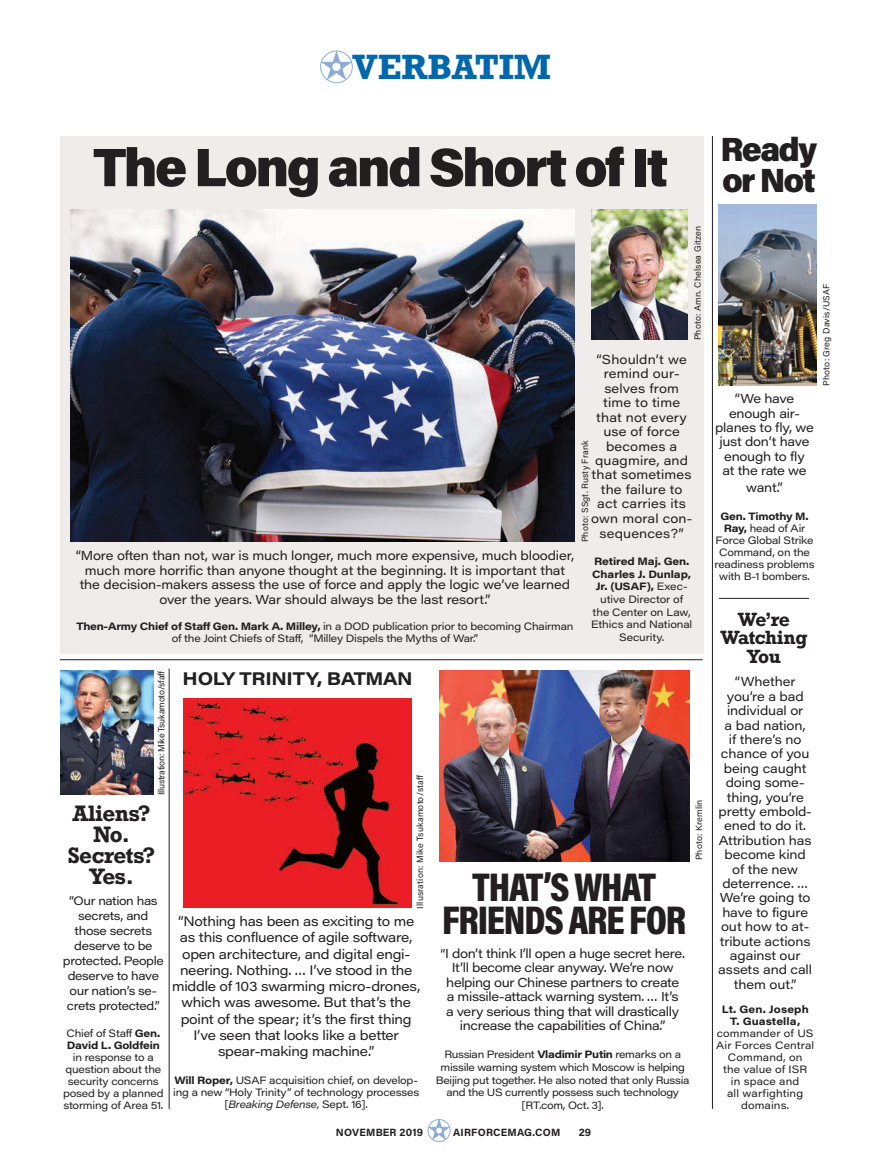
<style>
.page{position:relative;width:878px;height:1175px;background:#fff}
.page>*{position:absolute;margin:0;border:0;box-sizing:border-box;transform-origin:0 0}
.t1{font:900 54px "Acumin Pro";letter-spacing:-.05em;color:#231f20}
.t2{font:900 40.5px/33px "Acumin Pro Cond";letter-spacing:-.03em;color:#231f20;text-align:center}
.t3{font:900 33.45px "Acumin Pro";letter-spacing:-.05em;color:#231f20}
.t4{font:700 33px "Rockwell Nova";color:#0068ac}
.t5{font:700 21px/21px "Rockwell Nova";letter-spacing:-.025em;color:#231f20;text-align:center}
.t6{font:700 18px "Acumin Pro Wide";letter-spacing:-.02em;color:#231f20}
.t7{font:700 18px/18.9px "Rockwell Nova";letter-spacing:-.04em;color:#231f20;text-align:center}
.t8{font:13.5px/16.2px "Acumin Pro Wide";letter-spacing:-.02em;color:#231f20;text-align:center}
.t9{font:12.75px/14.4px "Acumin Pro Wide";letter-spacing:-.01em;color:#231f20;text-align:center}
.t10{font:12.75px/14.4px "Acumin Pro Wide";letter-spacing:-.03em;color:#231f20;text-align:center}
.t11{font:12.75px/14.4px "Acumin Pro Wide";letter-spacing:.01em;color:#231f20;text-align:center}
.t12{font:12px/15px "Acumin Pro Wide";letter-spacing:-.03em;color:#231f20;text-align:center}
.t13{font:10.5px/12.6px "Acumin Pro Wide";letter-spacing:-.02em;color:#231f20;text-align:center}
.t14{font:10.5px/12px "Acumin Pro Wide";letter-spacing:.01em;color:#231f20;text-align:center}
.t15{font:700 10.5px/12px "Acumin Pro Wide";letter-spacing:-.02em;color:#231f20}
.t16{font:700 10.5px "Acumin Pro";letter-spacing:.02em;color:#231f20}
.t17{font:700 10.5px/12px "Acumin Pro Wide";letter-spacing:.005em;color:#231f20;text-align:center}
.t18{font:9px "Acumin Pro";letter-spacing:.015em;color:#231f20}
.t19{font:9px "Acumin Pro";letter-spacing:-.025em;color:#231f20}
.s1{font-weight:700}
.s2{font-weight:400}
.s3{font-style:italic}
.s4{font-size:12px}
</style>
<div class="page">
<svg style="left:427px;top:1119px;width:23px;height:22px"></svg>
<div style="left:60px;top:136px;width:643px;height:517px;background:#efecea"></div>
<hr style="left:712px;top:136px;width:1px;height:972px;background:#231f20">
<hr style="left:60px;top:659px;width:642px;height:1px;background:#231f20">
<hr style="left:718px;top:598px;width:90px;height:1px;background:#231f20">
<svg style="left:320px;top:51px;width:32px;height:32px"></svg>
<div style="left:332px;top:63px;width:8px;height:8px;background:#fff;border-radius:50%"></div>
<hr style="left:169px;top:668px;width:1px;height:440px;background:#231f20">
<img style="left:70px;top:210px;width:504px;height:332px">
<img style="left:183px;top:698px;width:228px;height:209px">
<img style="left:440px;top:670px;width:249px;height:191px">
<img style="left:60px;top:670px;width:93px;height:124px">
<img style="left:591px;top:210px;width:96px;height:130px">
<img style="left:718px;top:204px;width:97px;height:181px">
<h3 class="t4" style="left:352px;top:46px;width:200px">VERBATIM</h3>
<h3 class="t3" style="left:720px;top:125px;width:98px">Ready</h3>
<h1 class="t1" style="left:93px;top:129px;width:724px">The Long and Short of It <sub>or</sub> <sub>Not</sub></h1>
<p class="t9" style="left:76px;top:548px;width:500px">“More often than not, war is much longer, much more expensive, much bloodier, much more horrific than anyone thought at the beginning. It is important that the decision-makers assess the use of force and apply the logic we’ve learned over the years. War should always be the last resort.”</p>
<p class="t13" style="left:76px;top:619px;width:498px"><span class="s1">Then-Army Chief of Staff Gen. Mark A. Milley,</span> in a DOD publication prior to becoming Chairman of the Joint Chiefs of Staff, “Milley Dispels the Myths of War.”</p>
<p class="t18" style="left:691px;top:340px;width:116px;rotate:-90deg">Photo: Amn. Chelsea Gitzen</p>
<p class="t11" style="left:591px;top:352px;width:103px">“Shouldn’t we remind our&shy;selves from time to time that not every use of force becomes a quagmire, and that sometimes the failure to act carries its own moral con&shy;sequences?”</p>
<p class="t13" style="left:590px;top:554px;width:103px"><span class="s1">Retired Maj. Gen.<br>Charles J. Dunlap,<br>Jr. (USAF),</span> Exec&shy;utive Director of the Center on Law,<br>Ethics and National<br>Security.</p>
<p class="t18" style="left:578px;top:542px;width:103px;rotate:-90deg">Photo: SSgt. Rusty Frank</p>
<p class="t19" style="left:155px;top:795px;width:121px;rotate:-90deg">Illustration: Mike Tsukamoto/sfa</p>
<h3 class="t5" style="left:68px;top:802px;width:89px">Aliens?<br>No.<br>Secrets?<br>Yes.</h3>
<p class="t12" style="left:63px;top:892px;width:102px">“Our nation has secrets, and those secrets deserve to be protected. People deserve to have our nation’s se&shy;crets protected.”</p>
<p class="t15" style="left:66px;top:1026px;width:95px"><span class="s2">Chief of Staff</span> Gen.<br>David L. Goldfein</p>
<p class="t13" style="left:63px;top:1050px;width:102px;line-height:12px">in response to a question about the security concerns posed by a planned storming of Area 51.</p>
<h3 class="t6" style="left:182px;top:665px;width:231px">HOLY TRINITY, BATMAN</h3>
<p class="t18" style="left:414px;top:908px;width:130px;rotate:-90deg">Illusration: Mike Tsukamoto/sta</p>
<p class="t8" style="left:172px;top:912px;width:250px">“Nothing has been as exciting to me as this confluence of agile software, open architecture, and digital engi&shy;neering. Nothing. … I’ve stood in the middle of 103 swarming micro-drones, which was awesome. But that’s the point of the spear; it’s the first thing I’ve seen that looks like a better spear-making machine.”</p>
<p class="t13" style="left:173px;top:1073px;width:247px;line-height:12px"><span class="s1">Will Roper,</span> USAF acquisition chief, on develop&shy;ing a new “Holy Trinity” of technology processes [<span class="s3">Breaking Defense,</span> Sept. 16].</p>
<h2 class="t2" style="left:442px;top:869px;width:245px">THAT’S WHAT<br>FRIENDS ARE FOR</h2>
<p class="t18" style="left:692px;top:860px;width:62px;rotate:-90deg">Photo: Kremlin</p>
<p class="t10" style="left:440px;top:945px;width:246px"><span class="s4">“</span>I don’t think I’ll open a huge secret here.<br>It’ll become clear anyway. We’re now helping our Chinese partners to create<br>a missile-attack warning system. … It’s<br>a very serious thing that will drastically increase the capabilities of China.”</p>
<p class="t13" style="left:435px;top:1047px;width:255px">Russian President <span class="s1">Vladimir Putin</span> remarks on a missile warning system which Moscow is helping Beijing put together. He also noted that only Russia and the US currently possess such technology [RT.com, Oct. 3].</p>
<p class="t16" style="left:336px;top:1124px;width:89px">NOVEMBER 2019</p>
<p class="t16" style="left:453px;top:1124px;width:109px">AIRFORCEMAG.COM</p>
<p class="t16" style="left:578px;top:1124px;width:14px">29</p>
<p class="t9" style="left:714px;top:391px;width:100px">“We have enough air&shy;planes to fly, we just don’t have enough to fly<br>at the rate we</p>
<p class="t9" style="left:746px;top:479px;width:38px">want.”</p>
<p class="t13" style="left:714px;top:510px;width:102px;line-height:12px"><span class="s1">Gen. Timothy M.<br>Ray,</span> head of Air<br>Force Global Strike<br>Command, on the readiness problems with B-1 bombers.</p>
<p class="t18" style="left:819px;top:386px;width:103px;rotate:-90deg">Photo: Greg Davis/USAF</p>
<h3 class="t7" style="left:720px;top:609px;width:88px">We’re<br>Watching<br>You</h3>
<p class="t9" style="left:718px;top:674px;width:95px">“Whether you’re a bad individual or<br>a bad nation,<br>if there’s no chance of you being caught doing some&shy;thing, you’re pretty embold&shy;ened to do it.<br>Attribution has become kind of the new deterrence. …<br>We’re going to have to figure out how to at&shy;tribute actions against our assets and call them out.”</p>
<p class="t17" style="left:721px;top:1002px;width:88px">Lt. Gen. Joseph<br>T. Guastella,</p>
<p class="t14" style="left:716px;top:1026px;width:99px">commander of US<br>Air Forces Central<br>Command, on<br>the value of ISR<br>in space and<br>all warfighting domains.</p>
</div>
